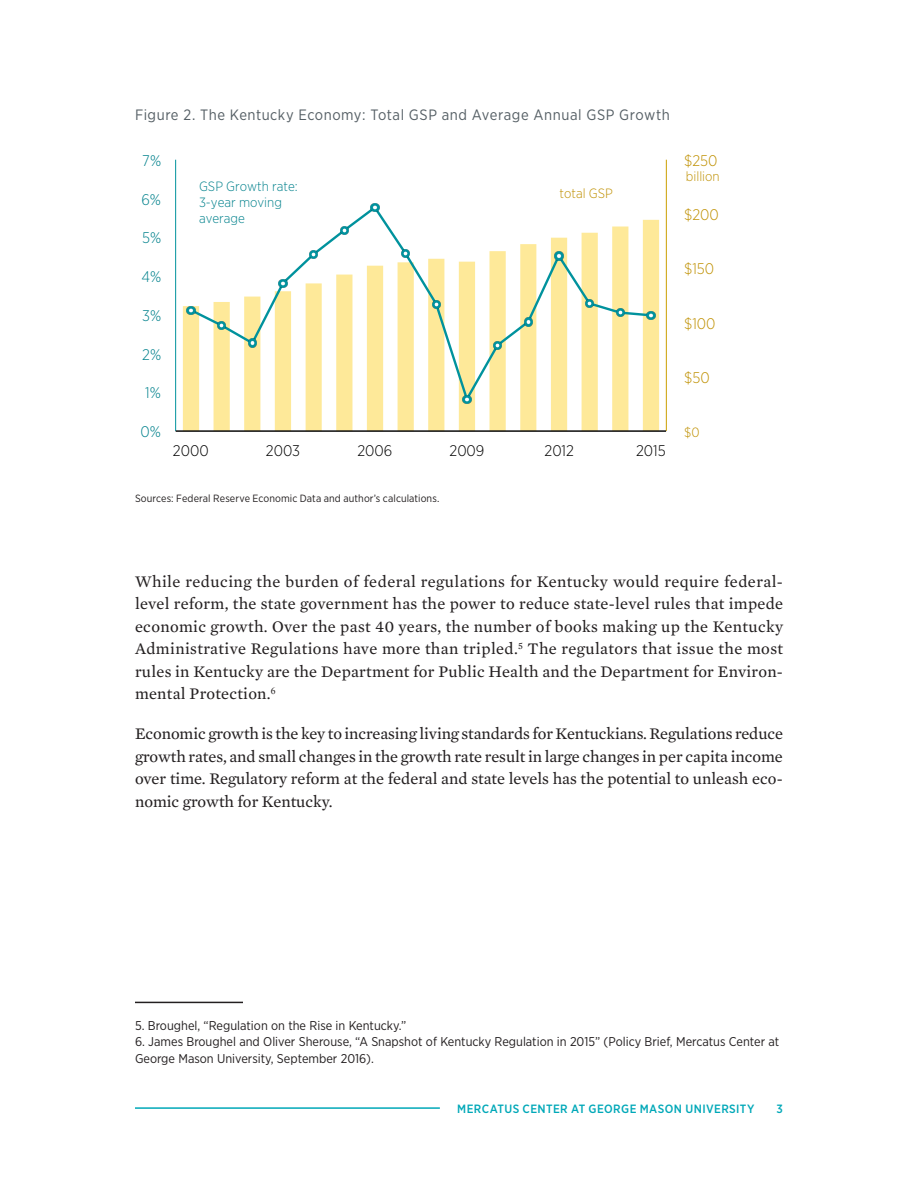
<style>
.page{position:relative;width:918px;height:1188px;background:#fff}
.page>*{position:absolute;margin:0;border:0;box-sizing:border-box;transform-origin:0 0}
.t1{font:16.5px/22.5px "Mercury Text G2";color:#231f20;text-align:justify}
.t2{font:300 15.3px "Gotham Narrow";color:#000}
.t3{font:300 15.3px "Gotham Narrow";color:#bf9000}
.t4{font:300 15.3px "Gotham Narrow";color:#00818c}
.t5{font:15px "Gotham Narrow";letter-spacing:.035em;color:#555f65}
.t6{font:300 13.5px/15.9px "Gotham Narrow";color:#00818c}
.t7{font:300 13.5px "Gotham Narrow";color:#bf9000}
.t8{font:12.75px/16.5px "Gotham Narrow";color:#231f20}
.t9{font:500 12px "Gotham Narrow";letter-spacing:.035em;color:#00a8b8}
.t10{font:10.5px "Gotham Narrow";letter-spacing:.01em;color:#231f20}
</style>
<div class="page">
<hr style="left:135px;top:1107px;width:305px;height:2px;background:#00a8b8">
<svg style="left:183px;top:220px;width:476px;height:210px;fill:#fee999"></svg>
<hr style="left:666px;top:160px;width:1px;height:271px;background:#cba000">
<hr style="left:175px;top:160px;width:1px;height:271px;background:#00929d">
<hr style="left:176px;top:430px;width:490px;height:2px;background:#000">
<svg style="left:188px;top:205px;width:465px;height:197px"></svg>
<svg style="left:187px;top:306px;width:8px;height:8px"></svg>
<svg style="left:217px;top:321px;width:9px;height:9px"></svg>
<svg style="left:248px;top:339px;width:9px;height:8px"></svg>
<svg style="left:279px;top:279px;width:8px;height:8px"></svg>
<svg style="left:310px;top:250px;width:8px;height:8px"></svg>
<svg style="left:340px;top:226px;width:8px;height:9px"></svg>
<svg style="left:371px;top:203px;width:8px;height:9px"></svg>
<svg style="left:401px;top:249px;width:9px;height:9px"></svg>
<svg style="left:432px;top:300px;width:9px;height:8px"></svg>
<svg style="left:463px;top:395px;width:8px;height:8px"></svg>
<svg style="left:494px;top:341px;width:8px;height:8px"></svg>
<svg style="left:524px;top:318px;width:8px;height:8px"></svg>
<svg style="left:555px;top:252px;width:8px;height:8px"></svg>
<svg style="left:585px;top:299px;width:9px;height:9px"></svg>
<svg style="left:616px;top:309px;width:9px;height:8px"></svg>
<svg style="left:647px;top:311px;width:8px;height:8px"></svg>
<hr style="left:135px;top:1002px;width:108px;height:1px;background:#231f20">
<p class="t5" style="left:135px;top:105px;width:536px">Figure 2. The Kentucky Economy: Total GSP and Average Annual GSP Growth</p>
<p class="t4" style="left:142px;top:151px;width:20px">7%</p>
<p class="t4" style="left:141px;top:190px;width:21px">6%</p>
<p class="t4" style="left:142px;top:229px;width:21px">5%</p>
<p class="t4" style="left:141px;top:267px;width:21px">4%</p>
<p class="t4" style="left:142px;top:306px;width:21px">3%</p>
<p class="t4" style="left:142px;top:345px;width:20px">2%</p>
<p class="t4" style="left:145px;top:384px;width:17px">1%</p>
<p class="t4" style="left:140px;top:422px;width:22px">0%</p>
<p class="t6" style="left:199px;top:178px;width:100px">GSP Growth rate:<br>3-year moving average</p>
<p class="t7" style="left:560px;top:185px;width:55px">total GSP</p>
<p class="t2" style="left:173px;top:442px;width:37px">2000</p>
<p class="t2" style="left:266px;top:442px;width:36px">2003</p>
<p class="t2" style="left:357px;top:442px;width:36px">2006</p>
<p class="t2" style="left:450px;top:442px;width:36px">2009</p>
<p class="t2" style="left:545px;top:442px;width:31px">2012</p>
<p class="t2" style="left:636px;top:442px;width:31px">2015</p>
<p class="t10" style="left:135px;top:491px;width:306px">Sources: Federal Reserve Economic Data and author’s calculations.</p>
<p class="t3" style="left:684px;top:151px;width:35px">$250</p>
<p class="t7" style="left:686px;top:168px;width:35px">billion</p>
<p class="t3" style="left:684px;top:205px;width:36px">$200</p>
<p class="t3" style="left:684px;top:260px;width:32px">$150</p>
<p class="t3" style="left:684px;top:314px;width:33px">$100</p>
<p class="t3" style="left:684px;top:368px;width:27px">$50</p>
<p class="t3" style="left:684px;top:422px;width:15px">$-</p>
<p class="t7" style="left:684px;top:424px;width:17px">$0</p>
<p class="t1" style="left:135px;top:569px;width:650px">While reducing the burden of federal regulations for Kentucky would require federal&shy;level reform, the state government has the power to reduce state-level rules that impede economic growth. Over the past 40 years, the number of books making up the Kentucky Administrative Regulations have more than tripled.<sup>5</sup> The regulators that issue the most rules in Kentucky are the Department for Public Health and the Department for Environ&shy;mental Protection.<sup>6</sup></p>
<p class="t1" style="left:135px;top:721px;width:650px">Economic growth is the key to increasing living standards for Kentuckians. Regulations reduce growth rates, and small changes in the growth rate result in large changes in per capita income over time. Regulatory reform at the federal and state levels has the potential to unleash eco&shy;nomic growth for Kentucky.</p>
<p class="t8" style="left:135px;top:1017px;width:273px">5. Broughel, “Regulation on the Rise in Kentucky.”</p>
<p class="t8" style="left:135px;top:1033px;width:646px">6. James Broughel and Oliver Sherouse, “A Snapshot of Kentucky Regulation in 2015” (Policy Brief, Mercatus Center at<br>George Mason University, September 2016).</p>
<p class="t9" style="left:457px;top:1101px;width:299px">MERCATUS CENTER AT GEORGE MASON UNIVERSITY</p>
<p class="t9" style="left:777px;top:1101px;width:8px">3</p>
</div>
